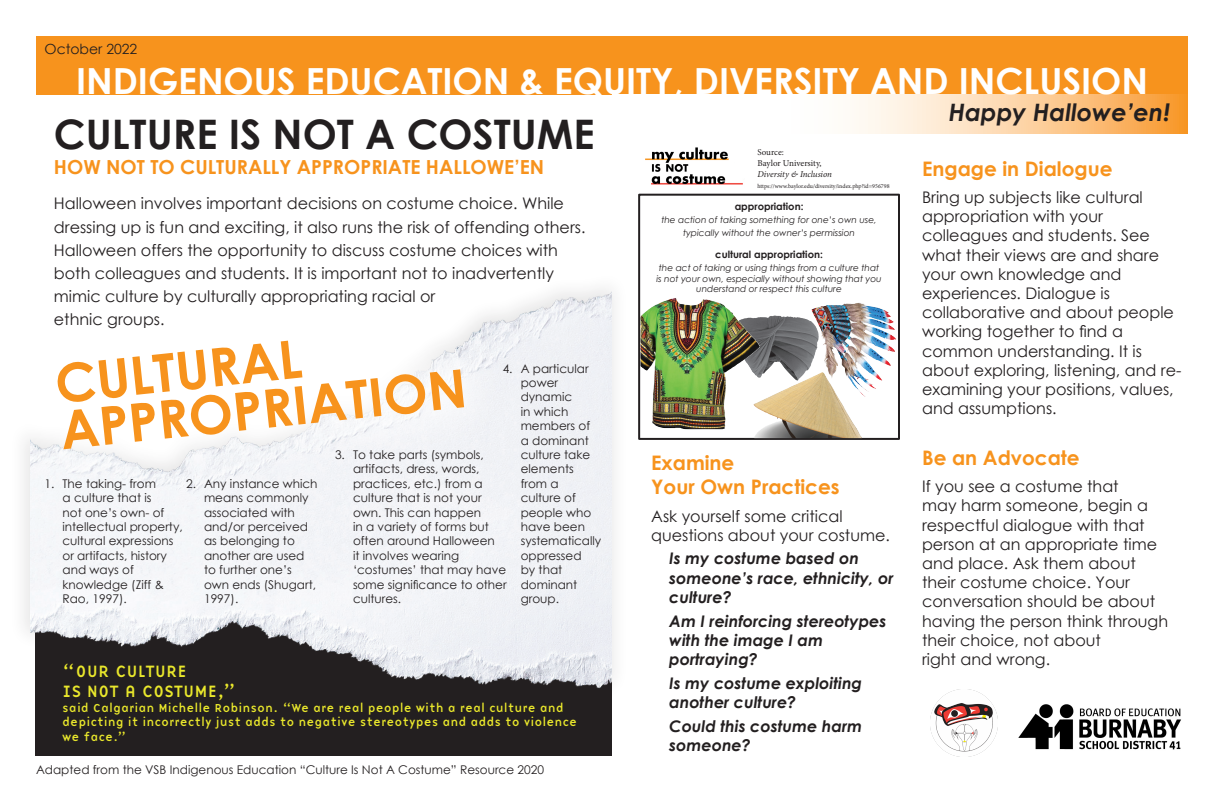
<style>
.page{position:relative;width:1224px;height:792px;background:#fff}
.page>*{position:absolute;margin:0;border:0;box-sizing:border-box;transform-origin:0 0}
.Heading_-_Align_Left{font:700 52.9px "Century Gothic";color:#f7931d}
.Heading_-_Align_Left-2{font:700 40.7px "Century Gothic";color:#231f20}
.t1{font:700 36px "Century Gothic";color:#fff}
.Heading_-_Align_Cent{font:italic 700 24px "Century Gothic";color:#231f20}
.t2{font:700 20px "Century Gothic";color:#f7931d}
.Heading_-_Align_Left-3{font:700 19.4px "Century Gothic";color:#f7931d}
.Subheading_-_Align_L{font:17px "Base 9 Sans OT";color:#e9e72c}
.Body_-_Align_Left{font:16px/19.2px "Century Gothic";color:#231f20}
.t3{font:italic 700 16px/19.2px "Century Gothic";color:#231f20}
.Heading_-_Align_Left-4{font:14px "Century Gothic";color:#231f20}
.Body_-_Align_Left-2{font:12px/14.4px "Century Gothic";color:#231f20}
.Subheading_-_Align_L-2{font:12px/14.4px "Base 9 Sans OT";color:#e9e72c}
.t4{font:700 10px "Century Gothic";color:#231f20}
.t5{font:italic 9px/10.8px "Century Gothic";color:#231f20;text-align:center}
.t6{font:9px "Minion Pro";color:#231f20}
.t7{font:italic 9px "Minion Pro";letter-spacing:-.01em;color:#231f20}
.t8{font:6px "Minion Pro";color:#231f20}
</style>
<div class="page">
<div style="left:36px;top:591px;width:576px;height:165px;background:#231f20"></div>
<div style="left:8px;top:271px;width:622px;height:434px;background:#231f20;opacity:.11"></div>
<img style="left:30px;top:271px;width:582px;height:425px">
<div style="left:36px;top:36px;width:1152px;height:58px;background:#f7931d"></div>
<svg style="left:854px;top:94px;width:334px;height:40px;background:#fcd09e"></svg>
<img style="left:811px;top:303px;width:48px;height:76px">
<svg style="left:8px;top:271px;width:510px;height:232px"></svg>
<div style="left:638px;top:194px;width:262px;height:246px;border:2px solid #231f20"></div>
<img style="left:1018px;top:704px;width:163px;height:46px">
<img style="left:930px;top:689px;width:67px;height:67px">
<img style="left:645px;top:147px;width:98px;height:38px">
<img style="left:760px;top:315px;width:16px;height:4px">
<img style="left:640px;top:298px;width:120px;height:131px">
<img style="left:765px;top:372px;width:57px;height:27px">
<p class="Heading_-_Align_Left-4" style="left:45px;top:39px;width:94px">October 2022</p>
<p class="t1" style="left:76px;top:54px;width:1074px">INDIGENOUS EDUCATION &amp; EQUITY, DIVERSITY AND INCLUSION</p>
<p class="Heading_-_Align_Cent" style="left:949px;top:94px;width:223px">Happy Hallowe’en!</p>
<p class="t2" style="left:922px;top:153px;width:192px">Engage in Dialogue</p>
<p class="Body_-_Align_Left" style="left:922px;top:187px;width:239px">Bring up subjects like cultural appropriation with your colleagues and students. See what their views are and share your own knowledge and</p>
<p class="Body_-_Align_Left" style="left:922px;top:283px;width:261px">experiences. Dialogue is collaborative and about people working together to find a common understanding. It is about exploring, listening, and re&shy;examining your positions, values, and assumptions.</p>
<p class="Heading_-_Align_Left-2" style="left:54px;top:103px;width:542px">CULTURE IS NOT A COSTUME</p>
<p class="Heading_-_Align_Left-3" style="left:54px;top:152px;width:492px">HOW NOT TO CULTURALLY APPROPRIATE HALLOWE’EN</p>
<p class="t6" style="left:757px;top:146px;width:28px">Source:</p>
<p class="t6" style="left:757px;top:157px;width:66px">Baylor University,</p>
<p class="t7" style="left:757px;top:168px;width:76px">Diversity &amp; Inclusion</p>
<p class="t8" style="left:757px;top:182px;width:134px">https://www.baylor.edu/diversity/index.php?id=956798</p>
<p class="Body_-_Align_Left" style="left:54px;top:192px;width:533px;line-height:23.2px">Halloween involves important decisions on costume choice. While dressing up is fun and exciting, it also runs the risk of offending others.<br>Halloween offers the opportunity to discuss costume choices with both colleagues and students. It is important not to inadvertently mimic culture by culturally appropriating racial or</p>
<p class="Body_-_Align_Left" style="left:54px;top:310px;width:112px">ethnic groups.</p>
<p class="t4" style="left:735px;top:199px;width:70px">appropriation:</p>
<p class="t5" style="left:661px;top:213px;width:217px;line-height:12.8px">the action of taking something for one’s own use, typically without the owner’s permission</p>
<p class="t4" style="left:715px;top:247px;width:109px">cultural appropriation:</p>
<p class="t5" style="left:656px;top:262px;width:227px">the act of taking or using things from a culture that is not your own, especially without showing that you understand or respect this culture</p>
<p class="Heading_-_Align_Left" style="left:51px;top:344px;width:249px;rotate:-6deg">CULTURAL</p>
<p class="Body_-_Align_Left-2" style="left:521px;top:361px;width:82px;text-indent:-18px">4. A particular power dynamic<br>in which members of<br>a dominant culture take elements from a culture of people who have been systematically oppressed<br>by that dominant group.</p>
<p class="Heading_-_Align_Left" style="left:56px;top:390px;width:410px;rotate:-6deg">APPROPRIATION</p>
<p class="Body_-_Align_Left-2" style="left:353px;top:447px;width:155px;text-indent:-18px">3. To take parts (symbols, artifacts, dress, words, practices, etc.) from a culture that is not your own. This can happen<br>in a variety of forms but often around Halloween<br>it involves wearing ‘costumes’ that may have some significance to other cultures.</p>
<p class="t2" style="left:922px;top:443px;width:159px">Be an Advocate</p>
<p class="Body_-_Align_Left" style="left:922px;top:477px;width:248px">If you see a costume that<br>may harm someone, begin a respectful dialogue with that person at an appropriate time and place. Ask them about their costume choice. Your conversation should be about having the person think through their choice, not about</p>
<p class="Body_-_Align_Left" style="left:922px;top:649px;width:130px">right and wrong.</p>
<p class="t2" style="left:651px;top:448px;width:85px">Examine</p>
<p class="t2" style="left:651px;top:472px;width:190px">Your Own Practices</p>
<p class="Body_-_Align_Left" style="left:651px;top:506px;width:240px">Ask yourself some critical questions about your costume.</p>
<p class="t3" style="left:669px;top:548px;width:226px">Is my costume based on someone’s race, ethnicity, or culture?</p>
<p class="t3" style="left:669px;top:610px;width:219px">Am I reinforcing stereotypes with the image I am portraying?</p>
<p class="t3" style="left:669px;top:672px;width:194px">Is my costume exploiting another culture?</p>
<p class="t3" style="left:669px;top:715px;width:194px">Could this costume harm</p>
<p class="t3" style="left:669px;top:735px;width:83px">someone?</p>
<p class="Body_-_Align_Left-2" style="left:63px;top:476px;width:122px;text-indent:-18px">1. The taking- from<br>a culture that is<br>not one’s own- of intellectual property, cultural expressions or artifacts, history and ways of knowledge (Ziff &amp;<br>Rao, 1997).</p>
<p class="Body_-_Align_Left-2" style="left:204px;top:476px;width:115px;text-indent:-18px">2. Any instance which means commonly associated with and/or perceived as belonging to another are used to further one’s own ends (Shugart,<br>1997).</p>
<p class="Subheading_-_Align_L" style="left:62px;top:659px;width:126px">“OUR CULTURE</p>
<p class="Subheading_-_Align_L" style="left:62px;top:680px;width:175px">IS NOT A COSTUME,”</p>
<p class="Subheading_-_Align_L-2" style="left:62px;top:700px;width:516px">said Calgarian Michelle Robinson. “We are real people with a real culture and depicting it incorrectly just adds to negative stereotypes and adds to violence we face.”</p>
<p class="Body_-_Align_Left-2" style="left:36px;top:762px;width:510px">Adapted from the VSB Indigenous Education “Culture Is Not A Costume” Resource 2020</p>
</div>
